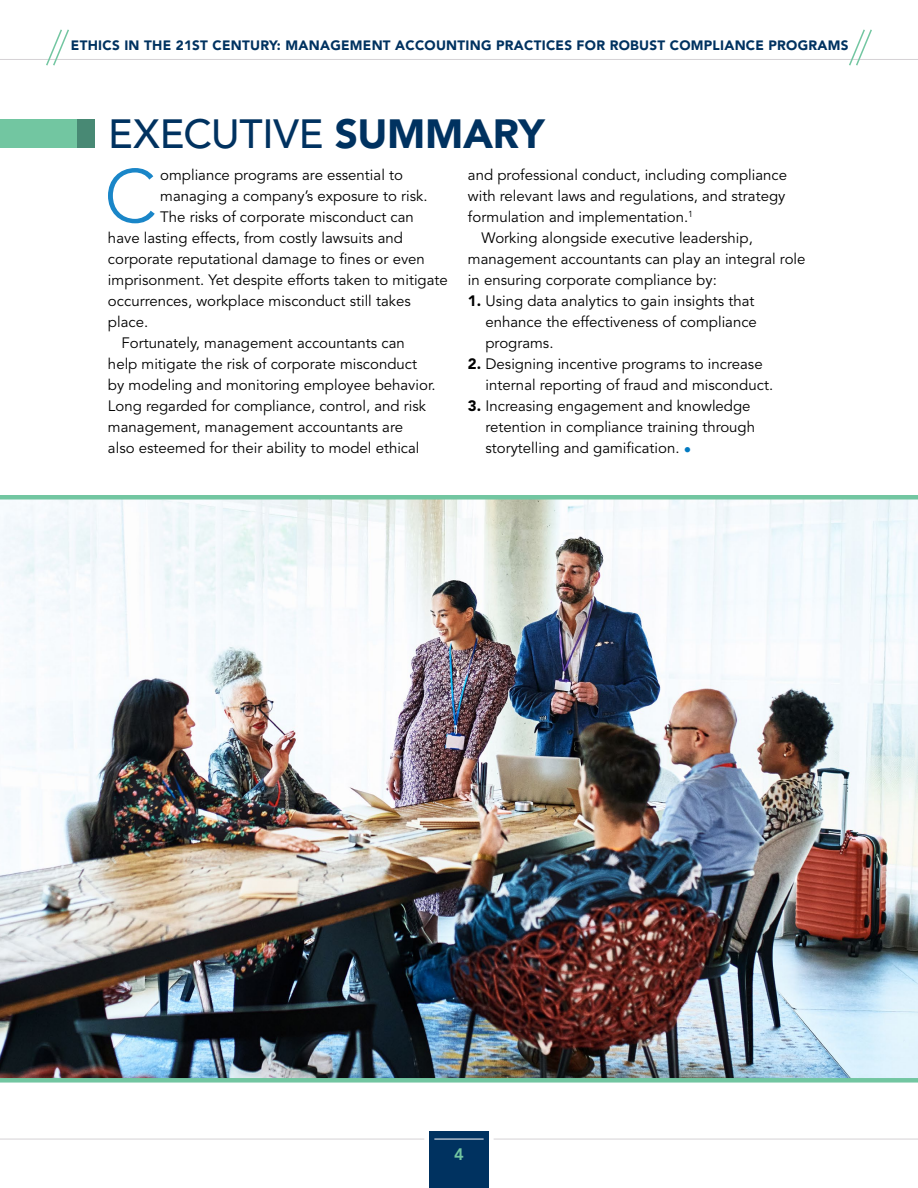
<style>
.page{position:relative;width:918px;height:1188px;background:#fff}
.page>*{position:absolute;margin:0;border:0;box-sizing:border-box;transform-origin:0 0}
.t1{font:300 74.25px "Avenir LT Std";color:#1a86c8}
.t2{font:500 40.5px "Avenir LT Std";letter-spacing:-.005em;color:#003260}
.t3{font:800 16.5px "Avenir LT Std";color:#72c6a1}
.t4{font:15px/21px "Avenir LT Std";color:#000}
.t5{font:900 13.5px "Avenir LT Std";letter-spacing:.02em;color:#003260}
.s1{font-weight:900}
.s2{color:#0079c1}
</style>
<div class="page">
<div style="left:429px;top:1131px;width:60px;height:57px;background:#003260"></div>
<hr style="left:434px;top:1139px;width:50px;height:1px;background:#fff">
<hr style="left:0;top:1139px;width:424px;height:1px;background:#d5d2d5">
<hr style="left:494px;top:1139px;width:424px;height:1px;background:#d5d2d5">
<img style="left:0;top:495px;width:918px;height:588px">
<div style="left:0;top:119px;width:83px;height:28px;background:#72c6a1"></div>
<div style="left:78px;top:119px;width:17px;height:28px;background:#488974"></div>
<hr style="left:0;top:59px;width:918px;height:1px;background:#d5d2d5">
<svg style="left:46px;top:29px;width:23px;height:37px"></svg>
<svg style="left:849px;top:29px;width:23px;height:37px"></svg>
<p class="t5" style="left:71px;top:37px;width:779px">ETHICS IN THE 21ST CENTURY: MANAGEMENT ACCOUNTING PRACTICES FOR ROBUST COMPLIANCE PROGRAMS</p>
<h2 class="t2" style="left:108px;top:110px;width:438px">EXECUTIVE <span class="s1">SUMMARY</span></h2>
<h1 class="t1" style="left:104px;top:153px;width:54px">C</h1>
<p class="t4" style="left:160px;top:165px;width:244px">ompliance programs are essential to</p>
<p class="t4" style="left:160px;top:186px;width:269px">managing a company’s exposure to risk.</p>
<p class="t4" style="left:160px;top:207px;width:255px">The risks of corporate misconduct can</p>
<p class="t4" style="left:108px;top:228px;width:296px">have lasting effects, from costly lawsuits and</p>
<p class="t4" style="left:108px;top:249px;width:318px">corporate reputational damage to fines or even</p>
<p class="t4" style="left:108px;top:270px;width:341px">imprisonment. Yet despite efforts taken to mitigate</p>
<p class="t4" style="left:108px;top:291px;width:304px">occurrences, workplace misconduct still takes</p>
<p class="t4" style="left:108px;top:312px;width:42px">place.</p>
<p class="t4" style="left:121px;top:333px;width:285px">Fortunately, management accountants can</p>
<p class="t4" style="left:108px;top:354px;width:311px">help mitigate the risk of corporate misconduct</p>
<p class="t4" style="left:108px;top:375px;width:329px">by modeling and monitoring employee behavior.</p>
<p class="t4" style="left:108px;top:396px;width:320px">Long regarded for compliance, control, and risk</p>
<p class="t4" style="left:108px;top:417px;width:297px">management, management accountants are</p>
<p class="t4" style="left:108px;top:438px;width:313px">also esteemed for their ability to model ethical</p>
<p class="t4" style="left:468px;top:165px;width:321px">and professional conduct, including compliance</p>
<p class="t4" style="left:468px;top:186px;width:319px">with relevant laws and regulations, and strategy</p>
<p class="t4" style="left:468px;top:207px;width:227px">formulation and implementation.<sup>1</sup></p>
<p class="t4" style="left:481px;top:228px;width:273px">Working alongside executive leadership,</p>
<p class="t4" style="left:468px;top:249px;width:339px">management accountants can play an integral role</p>
<p class="t4" style="left:468px;top:270px;width:250px">in ensuring corporate compliance by:</p>
<p class="t4" style="left:485px;top:291px;width:273px;text-indent:-17px"><span class="s1">1.</span> Using data analytics to gain insights that enhance the effectiveness of compliance programs.</p>
<p class="t4" style="left:485px;top:354px;width:289px;text-indent:-17px"><span class="s1">2.</span> Designing incentive programs to increase internal reporting of fraud and misconduct.</p>
<p class="t4" style="left:485px;top:396px;width:271px;text-indent:-17px"><span class="s1">3.</span> Increasing engagement and knowledge retention in compliance training through storytelling and gamification. <span class="s2">•</span></p>
<p class="t3" style="left:454px;top:1145px;width:11px">4</p>
</div>
